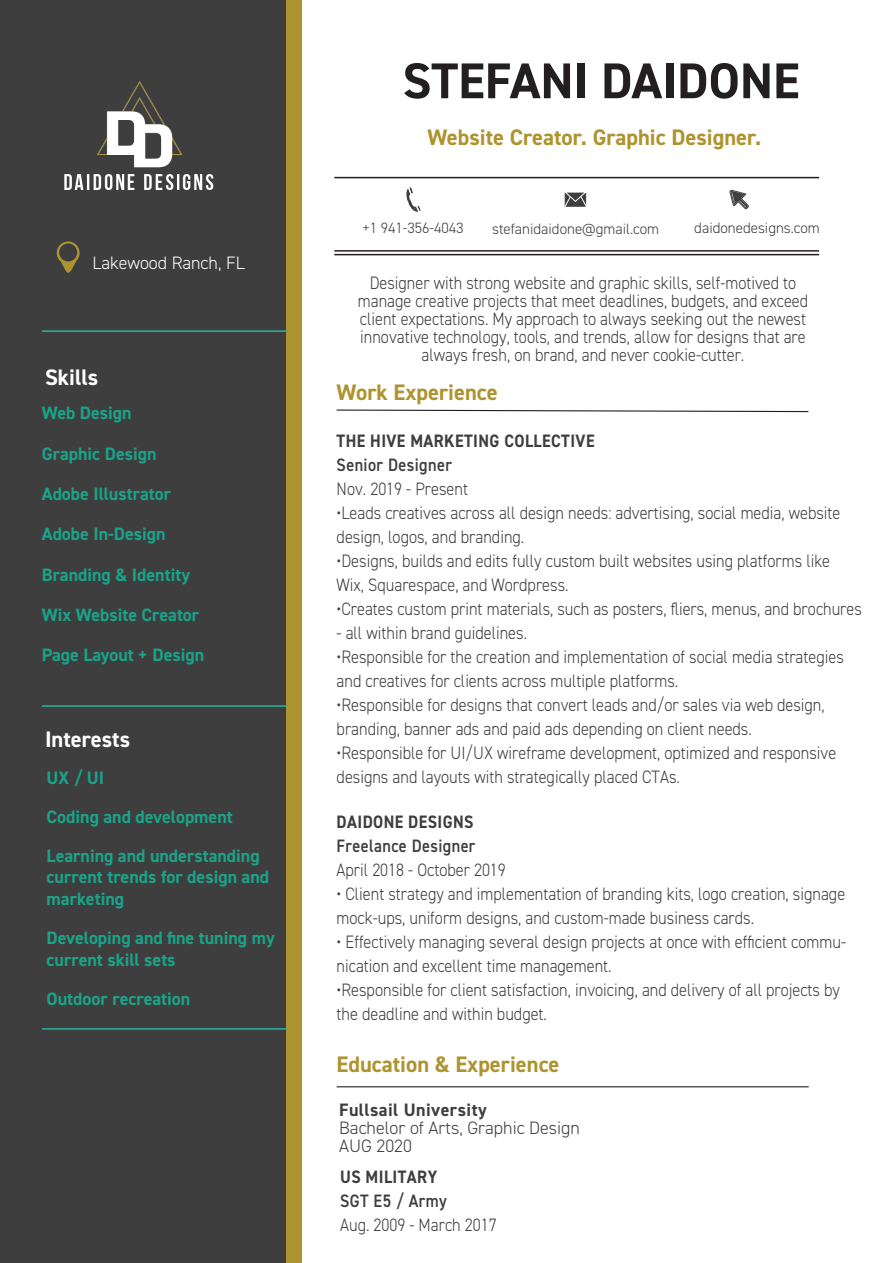
<style>
.page{position:relative;width:893px;height:1263px;background:#fff}
.page>*{position:absolute;margin:0;border:0;box-sizing:border-box;transform-origin:0 0}
.t1{font:700 50.4px "DIN2014";color:#231f20}
.t2{font:700 22.5px "DIN2014";color:#ae9430}
.t3{font:700 22.5px "DIN2014";color:#fff}
.t4{font:300 18px/24px "DIN2014";color:#3e3e3f;scale:.9 1}
.t5{font:700 18px/21.6px "DIN2014";color:#1ba388}
.t6{font:700 18px "DIN2014";color:#19a388}
.t7{font:700 18px "DIN2014";letter-spacing:.025em;color:#3e3e3f;scale:.9 1}
.t8{font:600 18px "DIN2014";letter-spacing:.025em;color:#3e3e3f;scale:.9 1}
.t9{font:300 18px/18px "DIN2014";color:#3e3e3f}
.t10{font:700 18px "DIN2014";letter-spacing:.025em;color:#3e3e3f}
.t11{font:300 18px "DIN2014";color:#fff}
.t12{font:300 15px "DIN2014";color:#3e3e3f}
</style>
<div class="page">
<div style="left:0;top:0;width:286px;height:1263px;background:#3e3e3f"></div>
<div style="left:287px;top:0;width:15px;height:1263px;background:#ae9430"></div>
<hr style="left:334px;top:177px;width:485px;height:1px;background:#231f20">
<hr style="left:334px;top:250px;width:485px;height:2px;background:#231f20">
<svg style="left:336px;top:409px;width:473px;height:4px"></svg>
<hr style="left:337px;top:1086px;width:472px;height:1px;background:#231f20">
<hr style="left:42px;top:705px;width:246px;height:2px;background:#2db29d">
<hr style="left:42px;top:330px;width:246px;height:2px;background:#2db29d">
<hr style="left:334px;top:254px;width:485px;height:1px;background:#231f20">
<hr style="left:42px;top:1028px;width:246px;height:2px;background:#2db29d">
<svg style="left:564px;top:192px;width:23px;height:15px"></svg>
<svg style="left:406px;top:187px;width:15px;height:25px"></svg>
<svg style="left:729px;top:190px;width:20px;height:19px"></svg>
<svg style="left:57px;top:241px;width:23px;height:32px"></svg>
<div style="left:59px;top:243px;width:18px;height:18px;background:#3e3e3f;border-radius:50%"></div>
<img style="left:64px;top:82px;width:150px;height:108px">
<p class="t11" style="left:93px;top:252px;width:154px">Lakewood Ranch, FL</p>
<p class="t3" style="left:45px;top:362px;width:55px">Skills</p>
<p class="t6" style="left:42px;top:401px;width:91px">Web Design</p>
<p class="t6" style="left:42px;top:441px;width:116px">Graphic Design</p>
<p class="t6" style="left:42px;top:482px;width:131px">Adobe Illustrator</p>
<p class="t6" style="left:42px;top:522px;width:125px">Adobe In-Design</p>
<p class="t6" style="left:42px;top:562px;width:150px">Branding &amp; Identity</p>
<p class="t6" style="left:42px;top:603px;width:159px">Wix Website Creator</p>
<p class="t6" style="left:42px;top:643px;width:164px">Page Layout + Design</p>
<p class="t3" style="left:45px;top:724px;width:87px">Interests</p>
<p class="t6" style="left:47px;top:766px;width:59px">UX / UI</p>
<p class="t5" style="left:47px;top:797px;width:215px;line-height:39px">Coding and development<br>Learning and understanding</p>
<p class="t5" style="left:47px;top:866px;width:224px">current trends for design and marketing</p>
<p class="t5" style="left:47px;top:927px;width:230px">Developing and fine tuning my current skill sets</p>
<p class="t5" style="left:47px;top:987px;width:145px">Outdoor recreation</p>
<h1 class="t1" style="left:402px;top:47px;width:399px">STEFANI DAIDONE</h1>
<p class="t2" style="left:427px;top:122px;width:336px">Website Creator. Graphic Designer.</p>
<p class="t12" style="left:362px;top:219px;width:103px">+1 941-356-4043</p>
<p class="t12" style="left:492px;top:220px;width:168px">stefanidaidone@gmail.com</p>
<p class="t12" style="left:694px;top:219px;width:127px">daidonedesigns.com</p>
<p class="t4" style="left:358px;top:274px;width:502px;line-height:18px;text-align:center">Designer with strong website and graphic skills, self-motived to manage creative projects that meet deadlines, budgets, and exceed client expectations. My approach to always seeking out the newest innovative technology, tools, and trends, allow for designs that are always fresh, on brand, and never cookie-cutter.</p>
<p class="t2" style="left:337px;top:377px;width:163px">Work Experience</p>
<p class="t7" style="left:337px;top:428px;width:288px">THE HIVE MARKETING COLLECTIVE</p>
<p class="t8" style="left:337px;top:452px;width:130px">Senior Designer</p>
<p class="t4" style="left:337px;top:476px;width:147px">Nov. 2019 - Present</p>
<p class="t4" style="left:337px;top:500px;width:561px">•Leads creatives across all design needs: advertising, social media, website design, logos, and branding.</p>
<p class="t4" style="left:337px;top:548px;width:550px">•Designs, builds and edits fully custom built websites using platforms like<br>Wix, Squarespace, and Wordpress.</p>
<p class="t4" style="left:337px;top:596px;width:585px">•Creates custom print materials, such as posters, fliers, menus, and brochures</p>
<p class="t4" style="left:337px;top:620px;width:213px">- all within brand guidelines.</p>
<p class="t4" style="left:337px;top:644px;width:565px">•Responsible for the creation and implementation of social media strategies and creatives for clients across multiple platforms.</p>
<p class="t4" style="left:337px;top:692px;width:544px">•Responsible for designs that convert leads and/or sales via web design, branding, banner ads and paid ads depending on client needs.</p>
<p class="t4" style="left:337px;top:740px;width:557px">•Responsible for UI/UX wireframe development, optimized and responsive designs and layouts with strategically placed CTAs.</p>
<p class="t7" style="left:337px;top:810px;width:154px">DAIDONE DESIGNS</p>
<p class="t8" style="left:337px;top:834px;width:156px">Freelance Designer</p>
<p class="t4" style="left:337px;top:858px;width:190px">April 2018 - October 2019</p>
<p class="t4" style="left:337px;top:882px;width:567px">• Client strategy and implementation of branding kits, logo creation, signage mock-ups, uniform designs, and custom-made business cards.</p>
<p class="t4" style="left:337px;top:930px;width:568px">• Effectively managing several design projects at once with efficient commu&shy;nication and excellent time management.</p>
<p class="t4" style="left:337px;top:978px;width:561px">•Responsible for client satisfaction, invoicing, and delivery of all projects by the deadline and within budget.</p>
<p class="t2" style="left:337px;top:1049px;width:224px">Education &amp; Experience</p>
<p class="t10" style="left:339px;top:1097px;width:149px">Fullsail University</p>
<p class="t9" style="left:339px;top:1118px;width:242px">Bachelor of Arts, Graphic Design<br>AUG 2020</p>
<p class="t7" style="left:340px;top:1165px;width:109px">US MILITARY</p>
<p class="t8" style="left:340px;top:1189px;width:120px">SGT E5 / Army</p>
<p class="t4" style="left:340px;top:1213px;width:175px">Aug. 2009 - March 2017</p>
</div>
